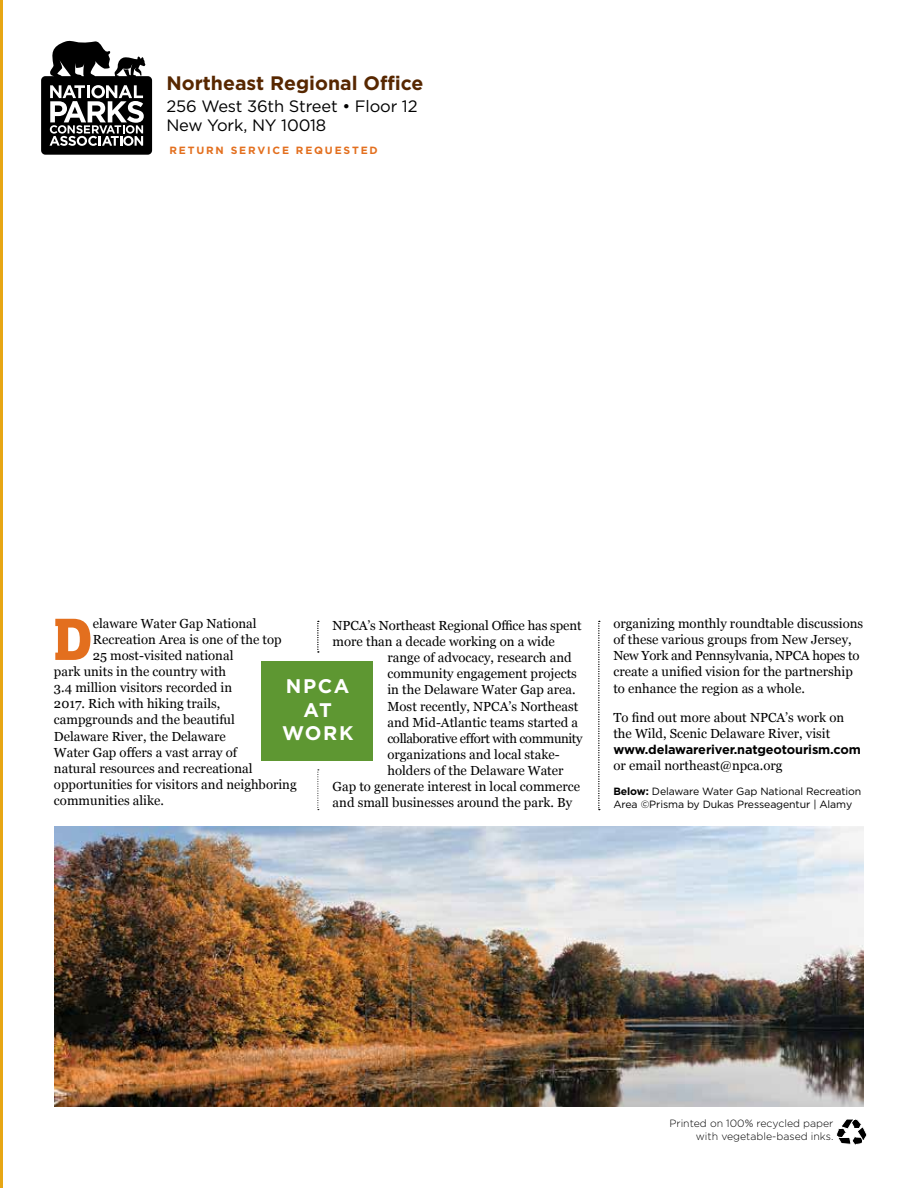
<style>
.page{position:relative;width:918px;height:1188px;background:#fff}
.page>*{position:absolute;margin:0;border:0;box-sizing:border-box;transform-origin:0 0}
.t1{font:700 60.6px "Dobra Slab";color:#e36f1e}
.t2{font:700 19.65px/23.7px "Gotham";letter-spacing:.08em;color:#fff;text-align:center}
.t3{font:700 19.5px "Gotham";color:#572700}
.t4{font:16.5px/19.5px "Gotham";letter-spacing:-.01em;color:#000}
.t5{font:13.2px/16.2px "Georgia";color:#000}
.t6{font:13.2px "Georgia";letter-spacing:-.03em;color:#000}
.t7{font:700 12.75px "Gotham";letter-spacing:-.01em;color:#000}
.t8{font:10.5px/13.5px "Gotham";letter-spacing:-.01em;color:#000}
.t9{font:300 10.5px/13.5px "Gotham";color:#000;text-align:right}
.t10{font:700 10.5px "Gotham";letter-spacing:.175em;color:#e36f1e}
.s1{font-weight:700}
</style>
<div class="page">
<hr style="left:917px;top:486px;width:1px;height:702px;background:#e7a614">
<hr style="left:0;top:0;width:2px;height:1188px;background:#e7a614">
<img style="left:54px;top:826px;width:810px;height:281px">
<svg style="left:318px;top:621px;width:1px;height:32px"></svg>
<svg style="left:318px;top:770px;width:1px;height:40px"></svg>
<svg style="left:598px;top:621px;width:2px;height:189px"></svg>
<div style="left:261px;top:661px;width:112px;height:99px;background:#5e9732"></div>
<svg style="left:836px;top:1119px;width:31px;height:26px"></svg>
<svg style="left:41px;top:41px;width:111px;height:114px"></svg>
<h3 class="t3" style="left:166px;top:72px;width:259px">Northeast Regional Office</h3>
<p class="t4" style="left:166px;top:96px;width:253px">256 West 36th Street • Floor 12<br>New York, NY 10018</p>
<p class="t10" style="left:169px;top:145px;width:210px">RETURN SERVICE REQUESTED</p>
<h1 class="t1" style="left:54px;top:604px;width:40px">D</h1>
<p class="t5" style="left:93px;top:614px;width:165px">elaware Water Gap National</p>
<p class="t5" style="left:333px;top:617px;width:250px">NPCA’s Northeast Regional Office has spent</p>
<p class="t5" style="left:333px;top:633px;width:224px">more than a decade working on a wide</p>
<p class="t5" style="left:387px;top:649px;width:186px">range of advocacy, research and</p>
<p class="t5" style="left:387px;top:665px;width:191px">community engagement projects</p>
<p class="t5" style="left:387px;top:681px;width:190px">in the Delaware Water Gap area.</p>
<p class="t5" style="left:387px;top:697px;width:192px">Most recently, NPCA’s Northeast</p>
<p class="t5" style="left:387px;top:713px;width:192px">and Mid-Atlantic teams started a</p>
<p class="t6" style="left:387px;top:729px;width:197px">collaborative effort with community</p>
<p class="t5" style="left:387px;top:746px;width:174px">organizations and local stake-</p>
<p class="t5" style="left:387px;top:762px;width:178px">holders of the Delaware Water</p>
<p class="t5" style="left:333px;top:778px;width:249px">Gap to generate interest in local commerce</p>
<p class="t5" style="left:333px;top:794px;width:241px">and small businesses around the park. By</p>
<p class="t5" style="left:93px;top:631px;width:190px">Recreation Area is one of the top</p>
<p class="t5" style="left:93px;top:647px;width:142px">25 most-visited national</p>
<p class="t5" style="left:54px;top:663px;width:174px">park units in the country with</p>
<p class="t5" style="left:54px;top:679px;width:180px">3.4 million visitors recorded in</p>
<p class="t5" style="left:54px;top:695px;width:168px">2017. Rich with hiking trails,</p>
<p class="t5" style="left:54px;top:711px;width:182px">campgrounds and the beautiful</p>
<p class="t5" style="left:54px;top:727px;width:173px">Delaware River, the Delaware</p>
<p class="t5" style="left:54px;top:744px;width:185px">Water Gap offers a vast array of</p>
<p class="t5" style="left:54px;top:760px;width:200px">natural resources and recreational</p>
<p class="t5" style="left:54px;top:776px;width:244px">opportunities for visitors and neighboring</p>
<p class="t5" style="left:54px;top:792px;width:111px">communities alike.</p>
<h2 class="t2" style="left:282px;top:674px;width:73px">NPCA<br>AT<br>WORK</h2>
<p class="t5" style="left:613px;top:615px;width:251px">organizing monthly roundtable discussions of these various groups from New Jersey, New York and Pennsylvania, NPCA hopes to create a unified vision for the partnership to enhance the region as a whole.</p>
<p class="t5" style="left:613px;top:709px;width:232px">To find out more about NPCA’s work on the Wild, Scenic Delaware River, visit</p>
<p class="t7" style="left:613px;top:742px;width:249px">www.delawareriver.natgeotourism.com</p>
<p class="t5" style="left:613px;top:757px;width:171px">or email northeast@npca.org</p>
<p class="t8" style="left:613px;top:784px;width:249px"><span class="s1">Below:</span> Delaware Water Gap National Recreation<br>Area ©Prisma by Dukas Presseagentur | Alamy</p>
<p class="t9" style="left:670px;top:1116px;width:165px">Printed on 100% recycled paper with vegetable-based inks.</p>
</div>
